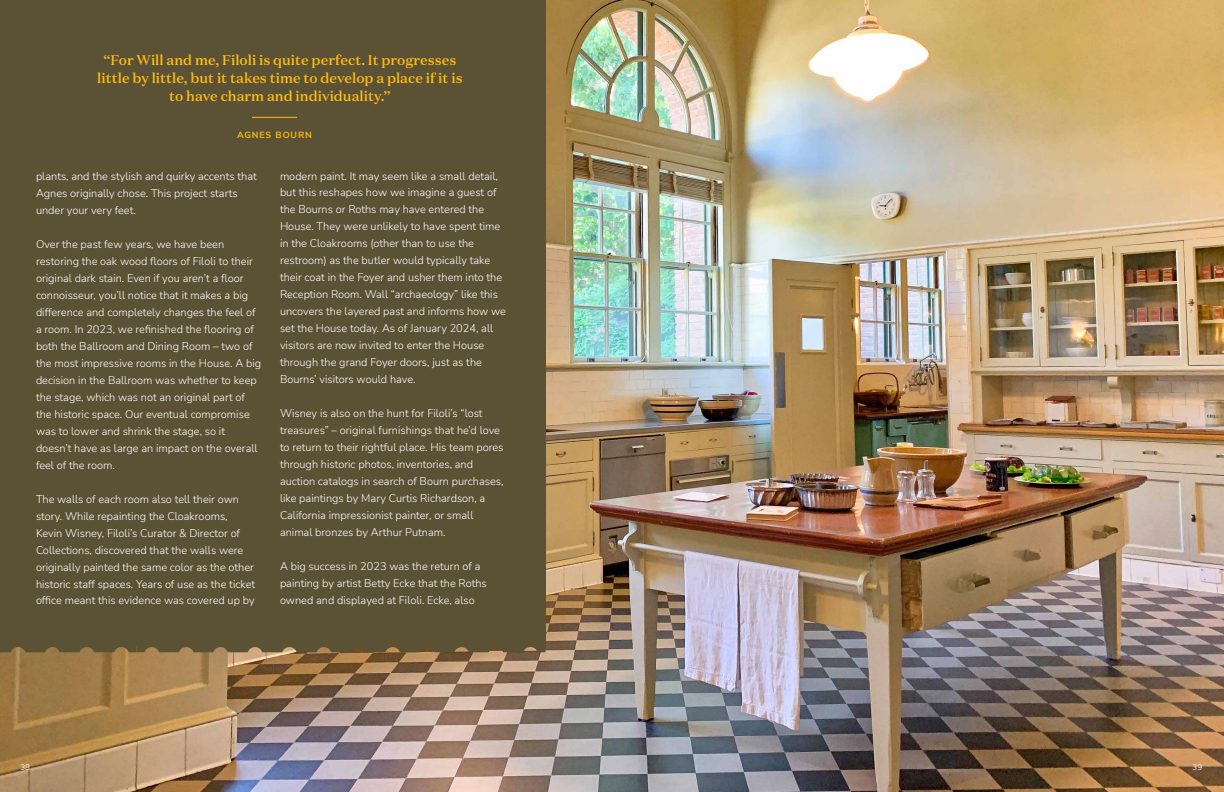
<style>
.page{position:relative;width:1224px;height:792px;background:#fff}
.page>*{position:absolute;margin:0;border:0;box-sizing:border-box;transform-origin:0 0}
.t1{font:500 14px/18px "Domaine Text";color:#febc11;text-align:center}
.t2{font:300 11px/17px "Nunito Sans";color:#fff}
.t3{font:700 9px "Nunito Sans";letter-spacing:.1em;color:#febc11}
.t4{font:8px "Nunito Sans";color:#fff}
</style>
<div class="page">
<img style="left:0;top:0;width:1224px;height:792px">
<div style="left:0;top:0;width:546px;height:645px;background:#5b5135"></div>
<svg style="left:0;top:645px;width:136px;height:7px"></svg>
<svg style="left:136px;top:645px;width:410px;height:7px;background:#6b5b3c"></svg>
<hr style="left:252px;top:117px;width:45px;height:1px;background:#febc11">
<p class="t1" style="left:97px;top:51px;width:367px">“For Will and me, Filoli is quite perfect. It progresses little by little, but it takes time to develop a place if it is to have charm and individuality.”</p>
<p class="t3" style="left:237px;top:128px;width:76px">AGNES BOURN</p>
<p class="t2" style="left:36px;top:167px;width:222px">plants, and the stylish and quirky accents that<br>Agnes originally chose. This project starts under your very feet.</p>
<p class="t2" style="left:36px;top:235px;width:227px">Over the past few years, we have been restoring the oak wood floors of Filoli to their original dark stain. Even if you aren’t a floor connoisseur, you’ll notice that it makes a big difference and completely changes the feel of a room. In 2023, we refinished the flooring of both the Ballroom and Dining Room – two of the most impressive rooms in the House. A big decision in the Ballroom was whether to keep the stage, which was not an original part of the historic space. Our eventual compromise was to lower and shrink the stage, so it doesn’t have as large an impact on the overall feel of the room.</p>
<p class="t2" style="left:36px;top:490px;width:221px">The walls of each room also tell their own story. While repainting the Cloakrooms, Kevin Wisney, Filoli’s Curator &amp; Director of Collections, discovered that the walls were originally painted the same color as the other historic staff spaces. Years of use as the ticket office meant this evidence was covered up by</p>
<p class="t2" style="left:280px;top:167px;width:227px">modern paint. It may seem like a small detail, but this reshapes how we imagine a guest of the Bourns or Roths may have entered the House. They were unlikely to have spent time in the Cloakrooms (other than to use the restroom) as the butler would typically take their coat in the Foyer and usher them into the Reception Room. Wall “archaeology” like this uncovers the layered past and informs how we set the House today. As of January 2024, all visitors are now invited to enter the House through the grand Foyer doors, just as the Bourns’ visitors would have.</p>
<p class="t2" style="left:280px;top:405px;width:225px">Wisney is also on the hunt for Filoli’s “lost treasures” – original furnishings that he’d love to return to their rightful place. His team pores through historic photos, inventories, and auction catalogs in search of Bourn purchases, like paintings by Mary Curtis Richardson, a California impressionist painter, or small animal bronzes by Arthur Putnam.</p>
<p class="t2" style="left:280px;top:558px;width:208px">A big success in 2023 was the return of a painting by artist Betty Ecke that the Roths owned and displayed at Filoli. Ecke, also</p>
<p class="t4" style="left:20px;top:761px;width:11px">38</p>
<p class="t4" style="left:1193px;top:761px;width:11px">39</p>
</div>
